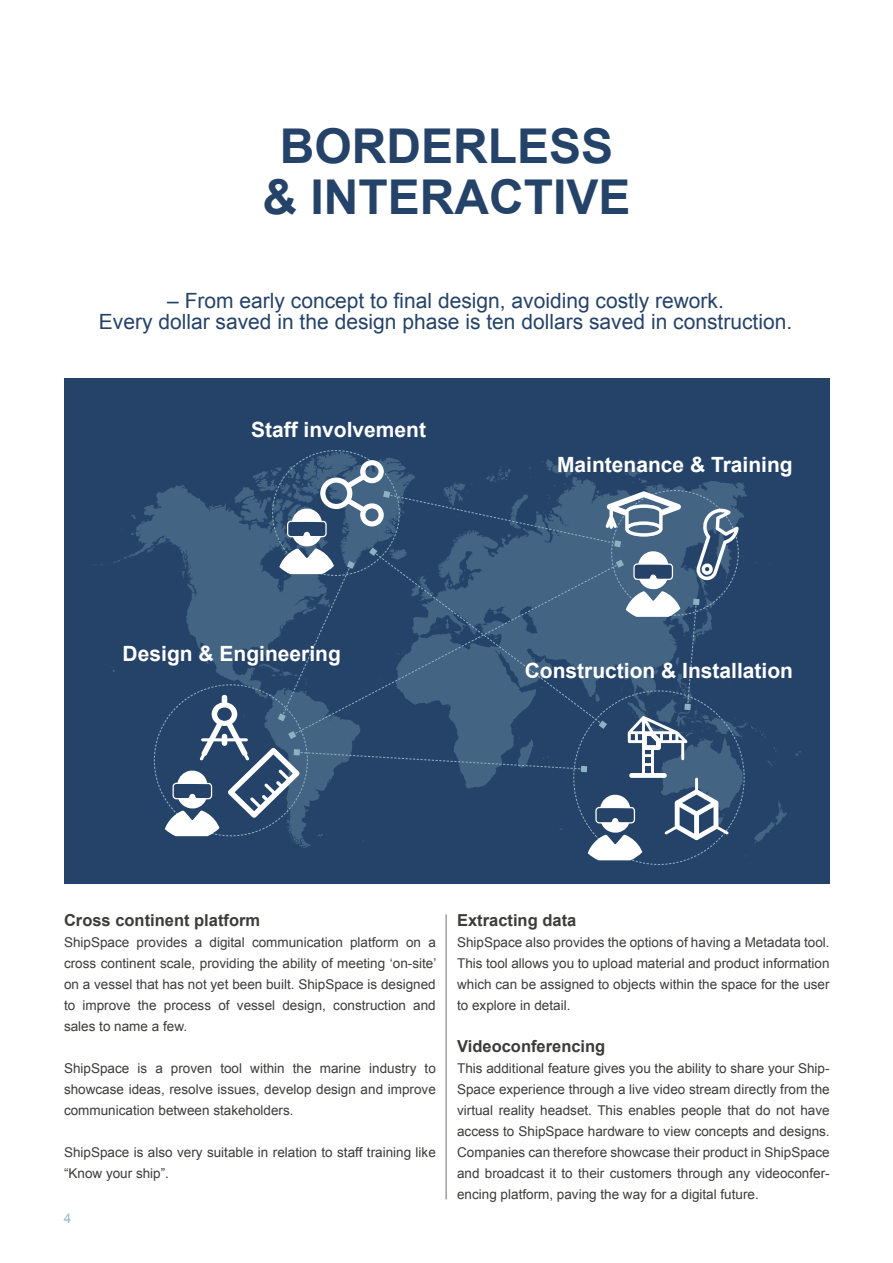
<style>
.page{position:relative;width:893px;height:1263px;background:#fff}
.page>*{position:absolute;margin:0;border:0;box-sizing:border-box;transform-origin:0 0}
.t1{font:700 48px/51px "Arial";color:#254369;text-align:center}
.t2{font:21px/21px "Arial";color:#254369;text-align:center}
.t3{font:700 21px "Arial";color:#fff}
.t4{font:700 16.5px "Arial";color:#3c3c3b}
.t5{font:13.5px/21px "Arial";color:#3c3c3b;text-align:justify}
.t6{font:13.5px "Arial";color:#9abac9}
</style>
<div class="page">
<hr style="left:446px;top:914px;width:1px;height:285px;background:#706f6f">
<div style="left:64px;top:379px;width:766px;height:505px;background:#254369"></div>
<svg style="left:154px;top:450px;width:591px;height:415px"></svg>
<h1 class="t1" style="left:263px;top:122px;width:370px">BORDERLESS &amp; INTERACTIVE</h1>
<h2 class="t2" style="left:99px;top:291px;width:695px">– From early concept to final design, avoiding costly rework.<br>Every dollar saved in the design phase is ten dollars saved in construction.</h2>
<h2 class="t3" style="left:251px;top:416px;width:177px">Staff involvement</h2>
<h2 class="t3" style="left:123px;top:639px;width:220px">Design &amp; Engineering</h2>
<h2 class="t3" style="left:557px;top:451px;width:237px">Maintenance &amp; Training</h2>
<h2 class="t3" style="left:525px;top:657px;width:270px">Construction &amp; Installation</h2>
<p class="t4" style="left:64px;top:910px;width:198px">Cross continent platform</p>
<p class="t5" style="left:64px;top:932px;width:374px">ShipSpace provides a digital communication platform on a cross continent scale, providing the ability of meeting ‘on-site’ on a vessel that has not yet been built. ShipSpace is designed to improve the process of vessel design, construction and sales to name a few.</p>
<p class="t5" style="left:64px;top:1058px;width:373px">ShipSpace is a proven tool within the marine industry to showcase ideas, resolve issues, develop design and improve communication between stakeholders.</p>
<p class="t5" style="left:64px;top:1142px;width:373px">ShipSpace is also very suitable in relation to staff training like “Know your ship”.</p>
<p class="t6" style="left:64px;top:1209px;width:9px">4</p>
<p class="t4" style="left:457px;top:910px;width:121px">Extracting data</p>
<p class="t5" style="left:457px;top:932px;width:374px">ShipSpace also provides the options of having a Metadata tool.<br>This tool allows you to upload material and product information which can be assigned to objects within the space for the user to explore in detail.</p>
<p class="t4" style="left:457px;top:1036px;width:150px">Videoconferencing</p>
<p class="t5" style="left:457px;top:1058px;width:374px">This additional feature gives you the ability to share your Ship-Space experience through a live video stream directly from the virtual reality headset. This enables people that do not have access to ShipSpace hardware to view concepts and designs.<br>Companies can therefore showcase their product in ShipSpace and broadcast it to their customers through any videoconfer&shy;encing platform, paving the way for a digital future.</p>
</div>
